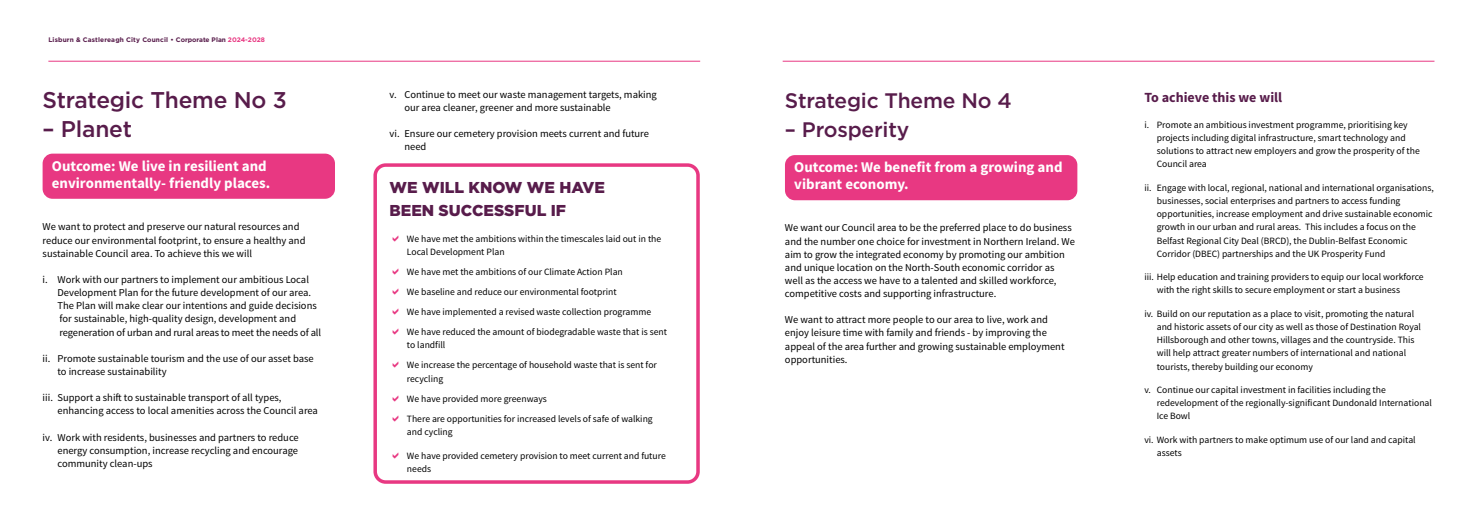
<style>
.page{position:relative;width:1474px;height:521px;background:#fff}
.page>*{position:absolute;margin:0;border:0;box-sizing:border-box;transform-origin:0 0}
.t1{font:500 22.75px "Gotham";letter-spacing:-.01em;color:#581c4b}
.t2{font:500 21px "Gotham";letter-spacing:-.01em;color:#581c4b}
.t3{font:900 15.75px/22.8px "Gotham";color:#581c4b}
.t4{font:700 14.88px/16.6px "Source Sans Pro";color:#fff}
.t5{font:700 14px "Source Sans Pro";color:#581c4b}
.t6{font:10.5px/13.1px "Source Sans Pro";color:#000}
.t7{font:9.62px/13.1px "Source Sans Pro";color:#000}
.t8{font:700 6.56px "Gotham";letter-spacing:.02em;color:#581c4b}
.s1{color:#e83882}
</style>
<div class="page">
<div style="left:785px;top:155px;width:292px;height:45px;background:#e83882;border-radius:10px"></div>
<div style="left:373px;top:163px;width:326px;height:321px;border:4px solid #e83882;border-radius:10px"></div>
<div style="left:43px;top:154px;width:292px;height:45px;background:#e83882;border-radius:10px"></div>
<hr style="left:48px;top:61px;width:652px;height:1px;background:#e83882">
<hr style="left:782px;top:61px;width:652px;height:1px;background:#e83882">
<p class="t8" style="left:48px;top:36px;width:218px">Lisburn &amp; Castlereagh City Council • Corporate Plan <span class="s1">2024-2028</span></p>
<h1 class="t1" style="left:43px;top:85px;width:246px">Strategic Theme No 3</h1>
<h1 class="t1" style="left:43px;top:114px;width:91px">– Planet</h1>
<h3 class="t4" style="left:52px;top:158px;width:220px">Outcome: We live in resilient and environmentally- friendly places.</h3>
<p class="t6" style="left:43px;top:221px;width:264px">We want to protect and preserve our natural resources and reduce our environmental footprint, to ensure a healthy and sustainable Council area. To achieve this we will</p>
<p class="t6" style="left:57px;top:273px;width:265px;text-indent:-15px">i. Work with our partners to implement our ambitious Local Development Plan for the future development of our area.<br>The Plan will make clear our intentions and guide decisions for sustainable, high-quality design, development and regeneration of urban and rural areas to meet the needs of all</p>
<p class="t6" style="left:57px;top:352px;width:258px;text-indent:-15px">ii. Promote sustainable tourism and the use of our asset base to increase sustainability</p>
<p class="t6" style="left:57px;top:391px;width:262px;text-indent:-15px">iii. Support a shift to sustainable transport of all types, enhancing access to local amenities across the Council area</p>
<p class="t6" style="left:57px;top:431px;width:243px;text-align:justify;text-indent:-15px">iv. Work with residents, businesses and partners to reduce energy consumption, increase recycling and encourage community clean-ups</p>
<p class="t6" style="left:404px;top:88px;width:254px;text-indent:-15px">v. Continue to meet our waste management targets, making our area cleaner, greener and more sustainable</p>
<p class="t6" style="left:404px;top:127px;width:246px;text-indent:-15px">vi. Ensure our cemetery provision meets current and future need</p>
<h3 class="t3" style="left:389px;top:176px;width:217px">WE WILL KNOW WE HAVE<br>BEEN SUCCESSFUL IF</h3>
<p class="t7" style="left:407px;top:232px;width:256px">We have met the ambitions within the timescales laid out in the<br>Local Development Plan</p>
<p class="t7" style="left:407px;top:262px;width:261px;line-height:20.1px">We have met the ambitions of our Climate Action Plan<br>We baseline and reduce our environmental footprint<br>We have implemented a revised waste collection programme<br>We have reduced the amount of biodegradable waste that is sent</p>
<p class="t7" style="left:407px;top:335px;width:251px;line-height:20.1px">to landfill<br>We increase the percentage of household waste that is sent for</p>
<p class="t7" style="left:407px;top:368px;width:247px;line-height:20.1px">recycling<br>We have provided more greenways<br>There are opportunities for increased levels of safe of walking</p>
<p class="t7" style="left:407px;top:425px;width:47px">and cycling</p>
<p class="t7" style="left:407px;top:449px;width:260px">We have provided cemetery provision to meet current and future needs</p>
<h2 class="t2" style="left:785px;top:87px;width:228px">Strategic Theme No 4</h2>
<h2 class="t2" style="left:785px;top:116px;width:126px">– Prosperity</h2>
<h3 class="t4" style="left:794px;top:159px;width:270px">Outcome: We benefit from a growing and vibrant economy.</h3>
<p class="t6" style="left:785px;top:221px;width:291px">We want our Council area to be the preferred place to do business and the number one choice for investment in Northern Ireland. We aim to grow the integrated economy by promoting our ambition and unique location on the North-South economic corridor as well as the access we have to a talented and skilled workforce, competitive costs and supporting infrastructure.</p>
<p class="t6" style="left:785px;top:313px;width:281px">We want to attract more people to our area to live, work and enjoy leisure time with family and friends - by improving the appeal of the area further and growing sustainable employment opportunities.</p>
<h3 class="t5" style="left:1144px;top:88px;width:139px">To achieve this we will</h3>
<p class="t7" style="left:1156px;top:118px;width:264px;text-indent:-12px">i. Promote an ambitious investment programme, prioritising key projects including digital infrastructure, smart technology and solutions to attract new employers and grow the prosperity of the Council area</p>
<p class="t7" style="left:1156px;top:181px;width:278px;text-indent:-12px">ii. Engage with local, regional, national and international organisations, businesses, social enterprises and partners to access funding opportunities, increase employment and drive sustainable economic growth in our urban and rural areas. This includes a focus on the Belfast Regional City Deal (BRCD), the Dublin-Belfast Economic Corridor (DBEC) partnerships and the UK Prosperity Fund</p>
<p class="t7" style="left:1156px;top:271px;width:268px;text-indent:-12px">iii. Help education and training providers to equip our local workforce with the right skills to secure employment or start a business</p>
<p class="t7" style="left:1156px;top:307px;width:266px;text-indent:-12px">iv. Build on our reputation as a place to visit, promoting the natural and historic assets of our city as well as those of Destination Royal Hillsborough and other towns, villages and the countryside. This will help attract greater numbers of international and national tourists, thereby building our economy</p>
<p class="t7" style="left:1156px;top:384px;width:277px;text-indent:-12px">v. Continue our capital investment in facilities including the redevelopment of the regionally-significant Dundonald International<br>Ice Bowl</p>
<p class="t7" style="left:1156px;top:433px;width:260px;text-indent:-12px">vi. Work with partners to make optimum use of our land and capital assets</p>
</div>
